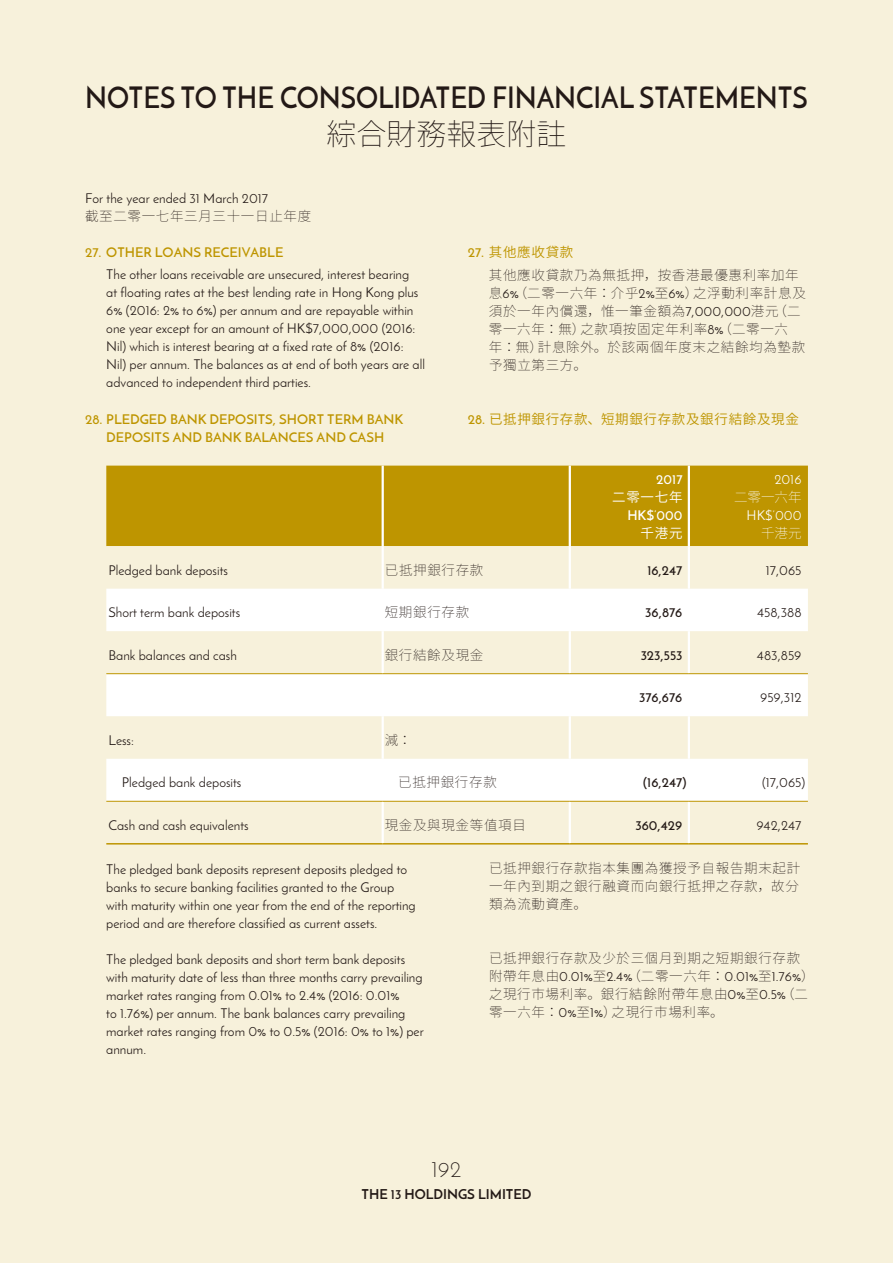
<style>
.page{position:relative;width:893px;height:1263px;background:#f7f1db}
.page>*{position:absolute;margin:0;border:0;box-sizing:border-box;transform-origin:0 0}
.t1{font:600 30px "Josefin Sans";color:#231916;scale:.9 1}
.t2{font:200 30px "Source Han Sans";color:#231916}
.t3{font:300 22.5px "Josefin Sans";color:#231916}
.t4{font:13.5px/18px "Josefin Sans";color:#231916}
.t5{font:200 13.5px/18px "Source Han Sans";letter-spacing:.05em;color:#231916}
.t6{font:600 13.5px/18px "Josefin Sans";color:#be9500;text-align:center}
.t7{font:600 13.5px "Josefin Sans";color:#231916}
.t8{font:13.5px "Source Han Sans";letter-spacing:.05em;color:#be9500}
.t9{font:700 13.5px "Josefin Sans";color:#231916}
.t10{font:600 13.5px "Josefin Sans";color:#fff}
.t11{font:13.5px "Josefin Sans";color:#fff}
.t12{font:13.5px "Source Han Sans";letter-spacing:.05em;color:#fff}
.t13{font:200 13.5px "Source Han Sans";color:#fff}
.s1{font-family:"Josefin Sans";font-weight:600;color:#be9500}
.s2{font-weight:400;color:#be9500}
.s3{font-family:"Josefin Sans";font-weight:400}
.s4{font-family:"Josefin Sans";font-weight:600}
.s5{font-family:"Source Han Sans";font-weight:200}
</style>
<div class="page">
<div style="left:106px;top:466px;width:702px;height:80px;background:#be9500"></div>
<svg style="left:107px;top:546px;width:701px;height:43px"></svg>
<svg style="left:106px;top:589px;width:702px;height:212px;fill:#fff"></svg>
<hr style="left:569px;top:466px;width:2px;height:80px;background:#fff">
<hr style="left:688px;top:466px;width:2px;height:80px;background:#fff">
<hr style="left:106px;top:843px;width:277px;height:1px;background:#be9500">
<hr style="left:383px;top:843px;width:187px;height:1px;background:#be9500">
<hr style="left:570px;top:843px;width:119px;height:1px;background:#be9500">
<hr style="left:689px;top:843px;width:119px;height:1px;background:#be9500">
<hr style="left:382px;top:466px;width:2px;height:80px;background:#fff">
<hr style="left:382px;top:546px;width:2px;height:43px;background:#fff">
<hr style="left:569px;top:546px;width:2px;height:43px;background:#fff">
<hr style="left:688px;top:546px;width:2px;height:43px;background:#fff">
<hr style="left:382px;top:589px;width:2px;height:42px;background:#fff">
<hr style="left:569px;top:589px;width:2px;height:42px;background:#fff">
<hr style="left:688px;top:589px;width:2px;height:42px;background:#fff">
<hr style="left:382px;top:631px;width:2px;height:42px;background:#fff">
<hr style="left:569px;top:631px;width:2px;height:42px;background:#fff">
<hr style="left:688px;top:631px;width:2px;height:42px;background:#fff">
<hr style="left:382px;top:674px;width:2px;height:42px;background:#fff">
<hr style="left:569px;top:674px;width:2px;height:42px;background:#fff">
<hr style="left:688px;top:674px;width:2px;height:42px;background:#fff">
<hr style="left:382px;top:716px;width:2px;height:43px;background:#fff">
<hr style="left:569px;top:716px;width:2px;height:43px;background:#fff">
<hr style="left:688px;top:716px;width:2px;height:43px;background:#fff">
<hr style="left:382px;top:759px;width:2px;height:42px;background:#fff">
<hr style="left:569px;top:759px;width:2px;height:42px;background:#fff">
<hr style="left:688px;top:759px;width:2px;height:42px;background:#fff">
<hr style="left:382px;top:802px;width:2px;height:41px;background:#fff">
<hr style="left:569px;top:802px;width:2px;height:41px;background:#fff">
<hr style="left:688px;top:802px;width:2px;height:41px;background:#fff">
<hr style="left:106px;top:673px;width:277px;height:1px;background:#be9500">
<hr style="left:383px;top:673px;width:187px;height:1px;background:#be9500">
<hr style="left:570px;top:673px;width:119px;height:1px;background:#be9500">
<hr style="left:689px;top:673px;width:119px;height:1px;background:#be9500">
<hr style="left:106px;top:801px;width:277px;height:1px;background:#be9500">
<hr style="left:383px;top:801px;width:187px;height:1px;background:#be9500">
<hr style="left:570px;top:801px;width:119px;height:1px;background:#be9500">
<hr style="left:689px;top:801px;width:119px;height:1px;background:#be9500">
<h1 class="t1" style="left:85px;top:78px;width:805px">NOTES TO THE CONSOLIDATED FINANCIAL STATEMENTS</h1>
<h1 class="t2" style="left:326px;top:117px;width:242px">綜合財務報表附註</h1>
<p class="t4" style="left:85px;top:189px;width:185px">For the year ended 31 March 2017</p>
<p class="t5" style="left:85px;top:208px;width:228px">截至二零一七年三月三十一日止年度</p>
<p class="t6" style="left:85px;top:244px;width:200px">27. OTHER LOANS RECEIVABLE</p>
<p class="t4" style="left:106px;top:265px;width:320px">The other loans receivable are unsecured, interest bearing<br>at floating rates at the best lending rate in Hong Kong plus 6% (2016: 2% to 6%) per annum and are repayable within one year except for an amount of HK$7,000,000 (2016:<br>Nil) which is interest bearing at a fixed rate of 8% (2016:<br>Nil) per annum. The balances as at end of both years are all advanced to independent third parties.</p>
<p class="t6" style="left:85px;top:410px;width:320px">28. PLEDGED BANK DEPOSITS, SHORT TERM BANK<br>DEPOSITS AND BANK BALANCES AND CASH</p>
<p class="t5" style="left:489px;top:242px;width:311px;line-height:22.2px;text-indent:-21px"><span class="s1">27.</span> <span class="s2">其他應收貸款<br></span>其他應收貸款乃為無抵押，按香港最優惠利率加年</p>
<p class="t5" style="left:489px;top:284px;width:318px">息<span class="s3">6%</span>（二零一六年：介乎<span class="s3">2%</span>至<span class="s3">6%</span>）之浮動利率計息及須於一年內償還，惟一筆金額為<span class="s3">7,000,000</span>港元（二零一六年：無）之款項按固定年利率<span class="s3">8%</span>（二零一六<br>年：無）計息除外。於該兩個年度末之結餘均為墊款予獨立第三方。</p>
<p class="t8" style="left:468px;top:411px;width:333px"><span class="s4">28.</span> 已抵押銀行存款、短期銀行存款及銀行結餘及現金</p>
<p class="t10" style="left:656px;top:471px;width:28px">2017</p>
<p class="t12" style="left:612px;top:490px;width:72px">二零一七年</p>
<p class="t10" style="left:627px;top:507px;width:57px">HK$’000</p>
<p class="t12" style="left:641px;top:525px;width:43px">千港元</p>
<p class="t11" style="left:774px;top:471px;width:29px">2016</p>
<p class="t13" style="left:734px;top:489px;width:69px">二零一六年</p>
<p class="t11" style="left:747px;top:507px;width:56px">HK$’000</p>
<p class="t13" style="left:761px;top:525px;width:42px">千港元</p>
<p class="t4" style="left:108px;top:561px;width:121px">Pledged bank deposits</p>
<p class="t5" style="left:385px;top:561px;width:100px">已抵押銀行存款</p>
<p class="t7" style="left:647px;top:562px;width:37px">16,247</p>
<p class="t4" style="left:766px;top:561px;width:37px">17,065</p>
<p class="t4" style="left:108px;top:603px;width:133px">Short term bank deposits</p>
<p class="t5" style="left:385px;top:604px;width:86px">短期銀行存款</p>
<p class="t7" style="left:645px;top:604px;width:39px">36,876</p>
<p class="t4" style="left:757px;top:603px;width:46px">458,388</p>
<p class="t4" style="left:108px;top:646px;width:130px">Bank balances and cash</p>
<p class="t5" style="left:385px;top:646px;width:100px">銀行結餘及現金</p>
<p class="t7" style="left:641px;top:647px;width:43px">323,553</p>
<p class="t4" style="left:757px;top:646px;width:46px">483,859</p>
<p class="t7" style="left:639px;top:689px;width:45px">376,676</p>
<p class="t4" style="left:760px;top:688px;width:43px">959,312</p>
<p class="t4" style="left:108px;top:731px;width:27px">Less:</p>
<p class="t5" style="left:385px;top:731px;width:28px">減：</p>
<p class="t4" style="left:122px;top:773px;width:121px">Pledged bank deposits</p>
<p class="t5" style="left:398px;top:774px;width:100px">已抵押銀行存款</p>
<p class="t7" style="left:643px;top:774px;width:45px">(16,247)</p>
<p class="t4" style="left:762px;top:773px;width:45px">(17,065)</p>
<p class="t4" style="left:108px;top:816px;width:142px">Cash and cash equivalents</p>
<p class="t5" style="left:385px;top:816px;width:143px">現金及與現金等值項目</p>
<p class="t7" style="left:635px;top:817px;width:48px">360,429</p>
<p class="t4" style="left:756px;top:816px;width:47px">942,247</p>
<p class="t4" style="left:106px;top:860px;width:311px">The pledged bank deposits represent deposits pledged to banks to secure banking facilities granted to the Group with maturity within one year from the end of the reporting period and are therefore classified as current assets.</p>
<p class="t4" style="left:106px;top:950px;width:319px">The pledged bank deposits and short term bank deposits with maturity date of less than three months carry prevailing market rates ranging from 0.01% to 2.4% (2016: 0.01%<br>to 1.76%) per annum. The bank balances carry prevailing market rates ranging from 0% to 0.5% (2016: 0% to 1%) per annum.</p>
<p class="t5" style="left:489px;top:859px;width:313px;text-align:justify">已抵押銀行存款指本集團為獲授予自報告期末起計一年內到期之銀行融資而向銀行抵押之存款，故分類為流動資產。</p>
<p class="t5" style="left:489px;top:949px;width:313px">已抵押銀行存款及少於三個月到期之短期銀行存款</p>
<p class="t4" style="left:489px;top:967px;width:327px"><span class="s5">附帶年息由</span>0.01%<span class="s5">至</span>2.4%<span class="s5">（二零一六年：</span>0.01%<span class="s5">至</span>1.76%<span class="s5">）</span></p>
<p class="t5" style="left:489px;top:985px;width:320px">之現行市場利率。銀行結餘附帶年息由<span class="s3">0%</span>至<span class="s3">0.5%</span>（二零一六年：<span class="s3">0%</span>至<span class="s3">1%</span>）之現行市場利率。</p>
<h2 class="t3" style="left:431px;top:1156px;width:32px">192</h2>
<p class="t9" style="left:361px;top:1186px;width:172px">THE 13 HOLDINGS LIMITED</p>
</div>
